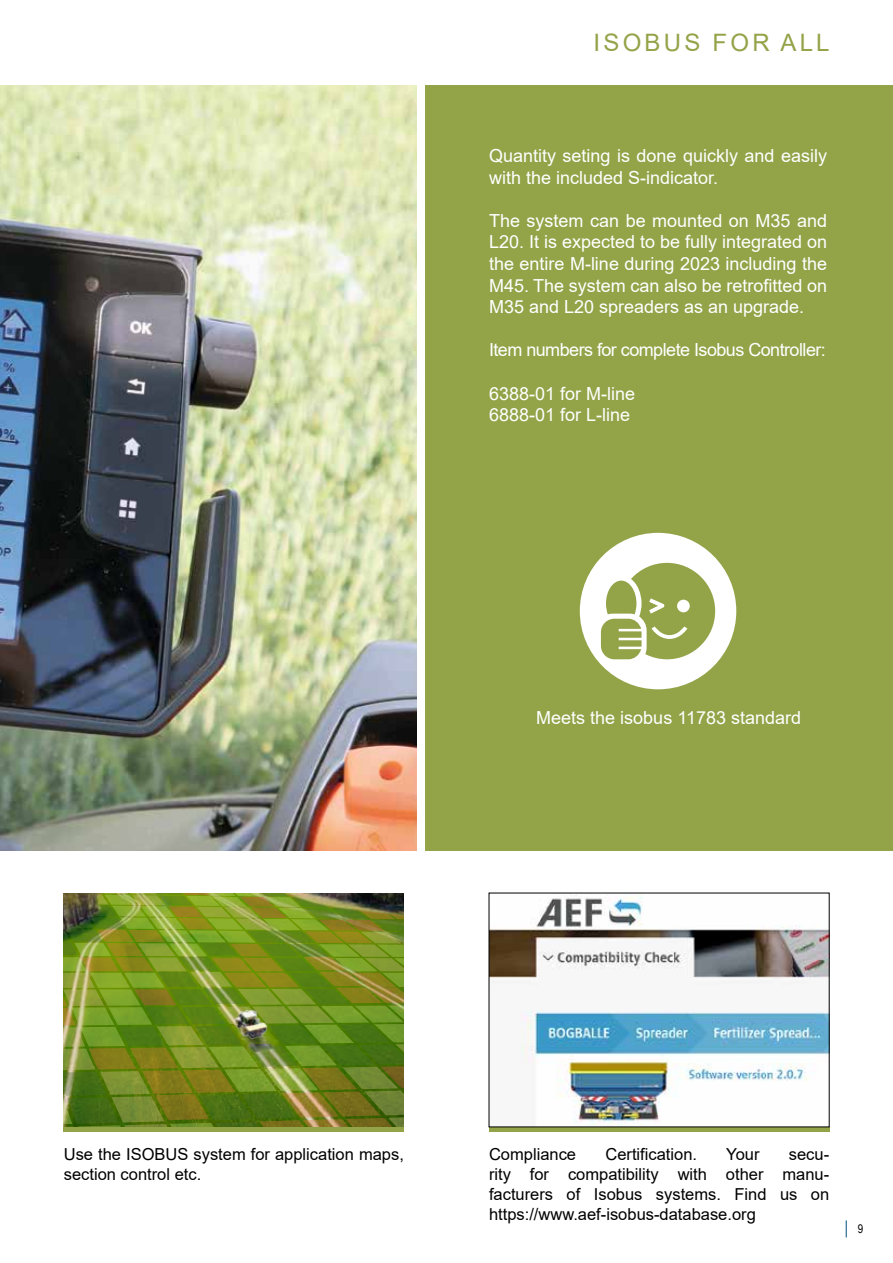
<style>
.page{position:relative;width:893px;height:1263px;background:#fff}
.page>*{position:absolute;margin:0;border:0;box-sizing:border-box;transform-origin:0 0}
.t1{font:24px "Arial";letter-spacing:.135em;color:#93a348}
.t2{font:18px/21.6px "Arial";color:#fff}
.t3{font:18px "Arial";letter-spacing:-.03em;color:#fff}
.t4{font:16.5px/19.8px "Arial";color:#000}
.t5{font:12px "Arial Narrow";color:#000}
</style>
<div class="page">
<img style="left:0;top:85px;width:417px;height:765px">
<div style="left:425px;top:85px;width:468px;height:765px;background:#93a348"></div>
<svg style="left:489px;top:1127px;width:340px;height:4px"></svg>
<img style="left:64px;top:893px;width:340px;height:234px">
<img style="left:491px;top:896px;width:336px;height:229px">
<hr style="left:64px;top:1127px;width:340px;height:4px;background:#93a348">
<svg style="left:580px;top:533px;width:156px;height:156px"></svg>
<svg style="left:846px;top:1220px;width:1px;height:17px"></svg>
<h1 class="t1" style="left:593px;top:26px;width:238px">ISOBUS FOR ALL</h1>
<p class="t2" style="left:489px;top:145px;width:340px">Quantity seting is done quickly and easily with the included S-indicator.</p>
<p class="t2" style="left:489px;top:209px;width:340px;text-align:justify">The system can be mounted on M35 and L20. It is expected to be fully integrated on the entire M-line during 2023 including the M45. The system can also be retrofitted on M35 and L20 spreaders as an upgrade.</p>
<p class="t3" style="left:489px;top:338px;width:338px">Item numbers for complete Isobus Controller:</p>
<p class="t2" style="left:489px;top:382px;width:148px">6388-01 for M-line<br>6888-01 for L-line</p>
<p class="t2" style="left:536px;top:706px;width:266px">Meets the isobus 11783 standard</p>
<p class="t4" style="left:64px;top:1144px;width:342px">Use the ISOBUS system for application maps, section control etc.</p>
<p class="t4" style="left:489px;top:1144px;width:89px">Compliance</p>
<p class="t4" style="left:605px;top:1144px;width:93px">Certification.</p>
<p class="t4" style="left:726px;top:1144px;width:35px">Your</p>
<p class="t4" style="left:489px;top:1144px;width:342px;text-align:justify;text-indent:300px">secu&shy;rity for compatibility with other manu&shy;facturers of Isobus systems. Find us on https://www.aef-isobus-database.org</p>
<p class="t5" style="left:858px;top:1220px;width:7px">9</p>
</div>
